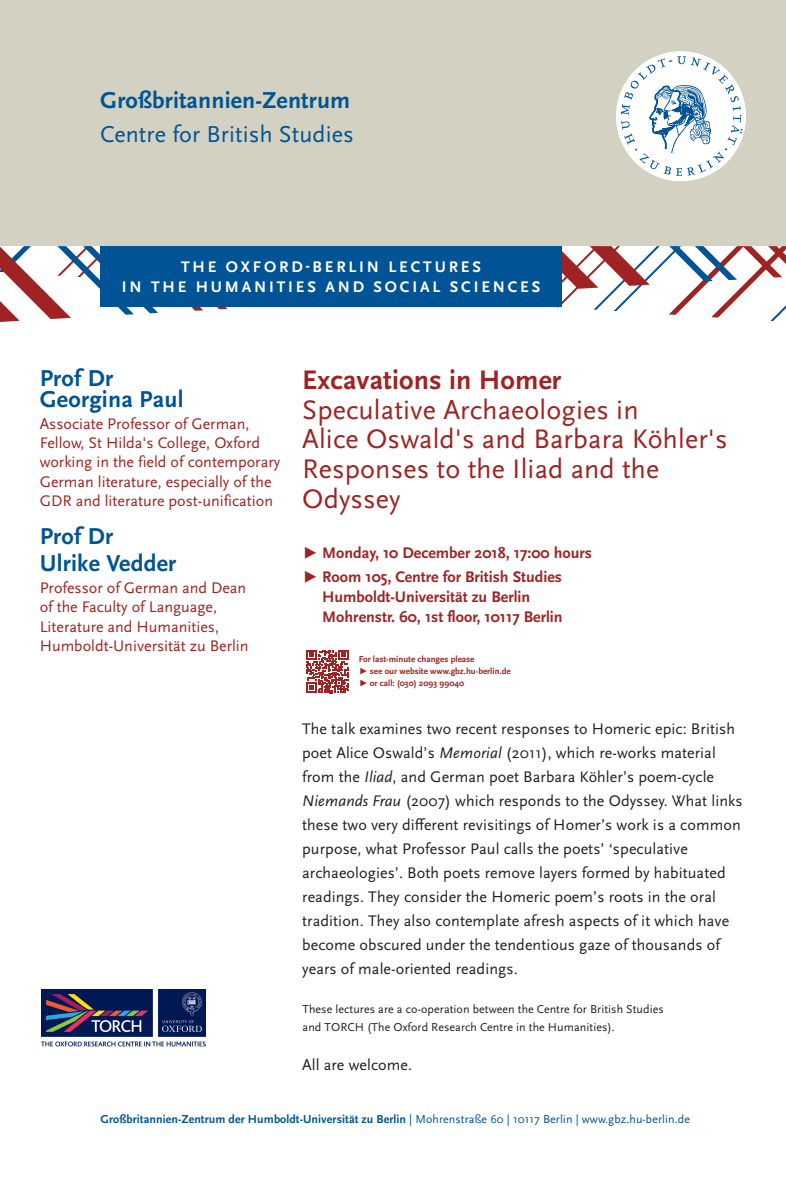
<style>
.page{position:relative;width:786px;height:1185px;background:#fff}
.page>*{position:absolute;margin:0;border:0;box-sizing:border-box;transform-origin:0 0}
.t1{font:28px/29.7px "Scala Sans OT";letter-spacing:.005em;color:#9f2322}
.t2{font:700 28px "Scala Sans OT";letter-spacing:.005em;color:#9f2322}
.t3{font:700 24px/20.8px "Scala Sans OT";letter-spacing:.01em;color:#005495}
.t4{font:24px "Scala Sans OT";letter-spacing:.005em;color:#005495}
.t5{font:16px/24px "Scala Sans OT";letter-spacing:.005em;color:#231f20}
.t6{font:16px/19.2px "Scala Sans OT";color:#9f2322}
.t7{font:700 16px/24.9px "Scala Sans OT";color:#9f2322}
.t8{font:700 16px/19.2px "Scala Sans OT";letter-spacing:.175em;color:#fff;text-align:center}
.t9{font:12px/18px "Scala Sans OT";letter-spacing:.005em;color:#231f20}
.t10{font:700 12px "Scala Sans OT";letter-spacing:.005em;color:#005495}
.t11{font:700 9px/12px "Scala Sans OT";color:#9f2322}
.s1{font-style:italic}
.s2{font-weight:400}
</style>
<div class="page">
<div style="left:0;top:0;width:785px;height:246px;background:#d2d1c2"></div>
<svg style="left:0;top:246px;width:785px;height:76px"></svg>
<div style="left:615px;top:51px;width:131px;height:130px;background:#fff;border-radius:50%"></div>
<svg style="left:620px;top:56px;width:122px;height:120px"></svg>
<div style="left:100px;top:246px;width:461px;height:60px;background:#005495"></div>
<svg style="left:306px;top:650px;width:42px;height:44px"></svg>
<img style="left:42px;top:989px;width:163px;height:58px">
<h2 class="t3" style="left:100px;top:90px;width:251px">Großbritannien-Zentrum</h2>
<h2 class="t4" style="left:100px;top:120px;width:255px">Centre for British Studies</h2>
<p class="t8" style="left:122px;top:258px;width:420px">THE OXFORD-BERLIN LECTURES<br>IN THE HUMANITIES AND SOCIAL SCIENCES</p>
<h2 class="t3" style="left:40px;top:368px;width:145px">Prof Dr<br>Georgina Paul</h2>
<p class="t6" style="left:40px;top:414px;width:242px">Associate Professor of German, Fellow, St Hilda's College, Oxford working in the field of contemporary German literature, especially of the GDR and literature post-unification</p>
<h2 class="t3" style="left:40px;top:523px;width:138px;line-height:26.8px">Prof Dr<br>Ulrike Vedder</h2>
<p class="t6" style="left:40px;top:578px;width:210px">Professor of German and Dean of the Faculty of Language,<br>Literature and Humanities,<br>Humboldt-Universität zu Berlin</p>
<h1 class="t2" style="left:302px;top:363px;width:260px">Excavations in Homer</h1>
<h1 class="t1" style="left:302px;top:395px;width:427px">Speculative Archaeologies in<br>Alice Oswald's and Barbara Köhler's<br>Responses to the Iliad and the<br>Odyssey</h1>
<p class="t7" style="left:302px;top:540px;width:291px">▶ Monday, 10 December 2018, 17:00 hours ▶ Room 105, Centre for British Studies</p>
<p class="t7" style="left:322px;top:587px;width:242px;line-height:19.7px">Humboldt-Universität zu Berlin<br>Mohrenstr. 60, 1st floor, 10117 Berlin</p>
<p class="t11" style="left:358px;top:653px;width:154px">For last-minute changes please<br>▶ see our website www.gbz.hu-berlin.de ▶ or call: (030) 2093 99040</p>
<p class="t5" style="left:302px;top:716px;width:442px">The talk examines two recent responses to Homeric epic: British poet Alice Oswald’s <span class="s1">Memorial</span> (2011), which re-works material from the <span class="s1">Iliad</span>, and German poet Barbara Köhler’s poem-cycle <span class="s1">Niemands Frau</span> (2007) which responds to the Odyssey. What links these two very different revisitings of Homer’s work is a common purpose, what Professor Paul calls the poets’ ‘speculative archaeologies’. Both poets remove layers formed by habituated readings. They consider the Homeric poem’s roots in the oral tradition. They also contemplate afresh aspects of it which have become obscured under the tendentious gaze of thousands of years of male-oriented readings.</p>
<p class="t9" style="left:302px;top:1000px;width:362px">These lectures are a co-operation between the Centre for British Studies and TORCH (The Oxford Research Centre in the Humanities).</p>
<p class="t5" style="left:302px;top:1052px;width:111px">All are welcome.</p>
<p class="t10" style="left:100px;top:1111px;width:590px">Großbritannien-Zentrum der Humboldt-Universität zu Berlin <span class="s2">| Mohrenstraße 60 | 10117 Berlin | www.gbz.hu-berlin.de</span></p>
</div>
